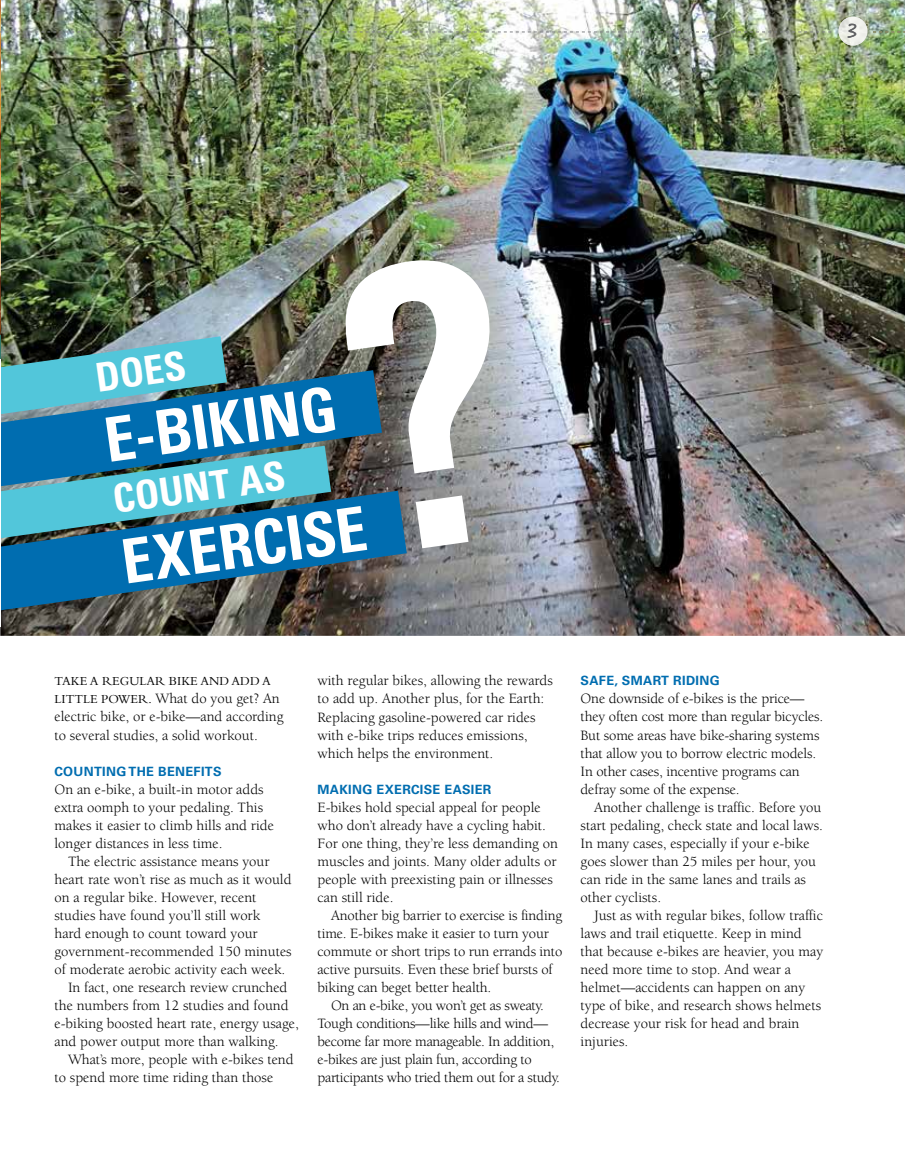
<style>
.page{position:relative;width:905px;height:1175px;background:#fff}
.page>*{position:absolute;margin:0;border:0;box-sizing:border-box;transform-origin:0 0}
.t1{font:700 condensed 61.35px "Univers LT Std";color:#fff}
.t2{font:700 condensed 39.9px "Univers LT Std";color:#fff}
.t3{font:27px "GFY Ralston";color:#58595b}
.t4{font:14.7px/18px "Berkeley Std";color:#000}
.t5{font:14.7px/18px "Berkeley Std";letter-spacing:-.02em;color:#000}
.t6{font:700 12.75px "Univers LT Std";letter-spacing:.025em;color:#006db0}
.t7{font:12.75px "Bembo Std";color:#000}
.s1{font-family:"Bembo Std";font-size:12.75px}
</style>
<div class="page">
<img style="left:1px;top:0;width:903px;height:636px">
<svg style="left:276px;top:330px;width:60px;height:86px;background:#38667c"></svg>
<svg style="left:1px;top:416px;width:335px;height:35px;background:#0c6ea6"></svg>
<svg style="left:0;top:451px;width:473px;height:185px;background:#38758f"></svg>
<hr style="left:0;top:281px;width:1px;height:346px;background:#fff">
<img style="left:0;top:1px;width:1px;height:306px">
<img style="left:0;top:307px;width:276px;height:138px">
<img style="left:838px;top:17px;width:29px;height:29px;border-radius:14px">
<svg style="left:0;top:32px;width:831px;height:1px"></svg>
<svg style="left:873px;top:32px;width:31px;height:1px"></svg>
<svg style="left:336px;top:251px;width:183px;height:304px;background:#76848a"></svg>
<h3 class="t3" style="left:847px;top:12px;width:11px">3</h3>
<h2 class="t2" style="left:93px;top:353px;width:92px;rotate:-8deg">DOES</h2>
<h1 class="t1" style="left:100px;top:403px;width:235px;rotate:-8deg">E-BIKING</h1>
<h2 class="t2" style="left:110px;top:475px;width:175px;rotate:-8deg">COUNT AS</h2>
<h1 class="t1" style="left:117px;top:525px;width:248px;rotate:-8deg">EXERCISE</h1>
<p class="t7" style="left:54px;top:674px;width:218px">TAKE A REGULAR BIKE AND ADD A</p>
<p class="t4" style="left:54px;top:690px;width:230px"><span class="s1">LITTLE POWER.</span> What do you get? An electric bike, or e-bike—and according to several studies, a solid workout.</p>
<p class="t6" style="left:54px;top:763px;width:168px">COUNTING THE BENEFITS</p>
<p class="t4" style="left:54px;top:780px;width:221px">On an e-bike, a built-in motor adds extra oomph to your pedaling. This makes it easier to climb hills and ride longer distances in less time.</p>
<p class="t4" style="left:68px;top:852px;width:203px">The electric assistance means your</p>
<p class="t4" style="left:54px;top:870px;width:238px">heart rate won’t rise as much as it would</p>
<p class="t4" style="left:54px;top:888px;width:203px">on a regular bike. However, recent</p>
<p class="t4" style="left:54px;top:906px;width:207px">studies have found you’ll still work</p>
<p class="t4" style="left:54px;top:924px;width:205px">hard enough to count toward your</p>
<p class="t4" style="left:54px;top:942px;width:239px">government-recommended 150 minutes</p>
<p class="t4" style="left:54px;top:960px;width:232px">of moderate aerobic activity each week.</p>
<p class="t4" style="left:68px;top:978px;width:221px">In fact, one research review crunched</p>
<p class="t4" style="left:54px;top:996px;width:236px">the numbers from 12 studies and found</p>
<p class="t4" style="left:54px;top:1014px;width:246px">e-biking boosted heart rate, energy usage,</p>
<p class="t4" style="left:54px;top:1032px;width:226px">and power output more than walking.</p>
<p class="t4" style="left:68px;top:1050px;width:227px">What’s more, people with e-bikes tend</p>
<p class="t4" style="left:54px;top:1068px;width:220px">to spend more time riding than those</p>
<p class="t4" style="left:317px;top:672px;width:237px">with regular bikes, allowing the rewards to add up. Another plus, for the Earth:<br>Replacing gasoline-powered car rides with e-bike trips reduces emissions, which helps the environment.</p>
<p class="t6" style="left:317px;top:781px;width:175px">MAKING EXERCISE EASIER</p>
<p class="t4" style="left:317px;top:798px;width:242px">E-bikes hold special appeal for people who don’t already have a cycling habit.<br>For one thing, they’re less demanding on muscles and joints. Many older adults or people with preexisting pain or illnesses can still ride.</p>
<p class="t4" style="left:317px;top:906px;width:246px;text-indent:14px">Another big barrier to exercise is finding time. E-bikes make it easier to turn your commute or short trips to run errands into active pursuits. Even these brief bursts of biking can beget better health.</p>
<p class="t5" style="left:317px;top:996px;width:244px;text-indent:14px">On an e-bike, you won’t get as sweaty.<br>Tough conditions—like hills and wind— become far more manageable. In addition, e-bikes are just plain fun, according to participants who tried them out for a study.</p>
<p class="t6" style="left:580px;top:673px;width:140px">SAFE, SMART RIDING</p>
<p class="t4" style="left:580px;top:690px;width:244px">One downside of e-bikes is the price— they often cost more than regular bicycles.<br>But some areas have bike-sharing systems that allow you to borrow electric models.<br>In other cases, incentive programs can defray some of the expense.</p>
<p class="t4" style="left:580px;top:798px;width:244px;text-indent:14px">Another challenge is traffic. Before you start pedaling, check state and local laws.<br>In many cases, especially if your e-bike goes slower than 25 miles per hour, you can ride in the same lanes and trails as other cyclists.</p>
<p class="t4" style="left:580px;top:906px;width:244px;text-indent:14px">Just as with regular bikes, follow traffic laws and trail etiquette. Keep in mind that because e-bikes are heavier, you may need more time to stop. And wear a helmet—accidents can happen on any type of bike, and research shows helmets decrease your risk for head and brain injuries.</p>
</div>
